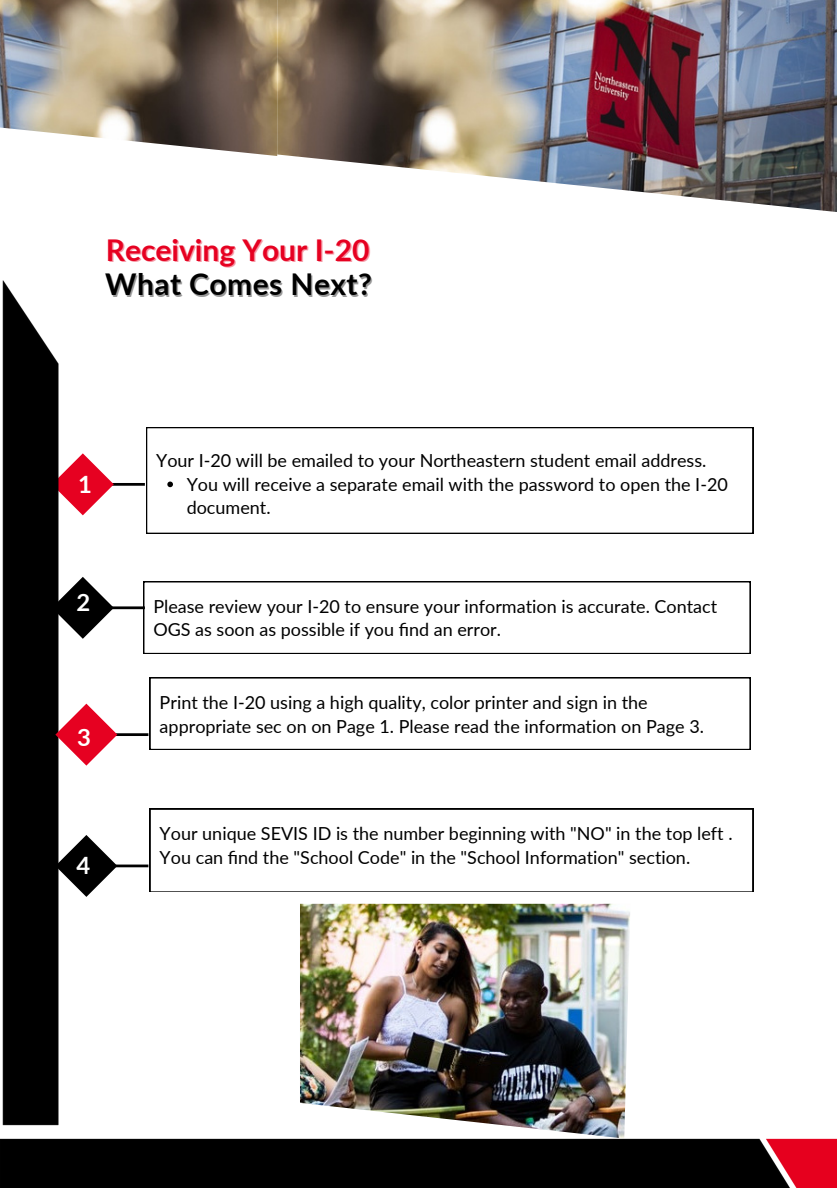
<style>
.page{position:relative;width:837px;height:1188px;background:#fff}
.page>*{position:absolute;margin:0;border:0;box-sizing:border-box;transform-origin:0 0}
.t1{font:700 30px "Lato";color:#e60121}
.t2{font:700 30px "Lato";letter-spacing:.015em;color:#000}
.t3{font:700 23.85px "Lato";color:#fff}
.t4{font:18px/23.7px "Lato";color:#000}
</style>
<div class="page">
<hr style="left:112px;top:483px;width:33px;height:3px;background:#000">
<svg style="left:65px;top:453px;width:49px;height:62px"></svg>
<img style="left:2px;top:280px;width:63px;height:846px">
<img style="left:277px;top:0;width:560px;height:212px">
<img style="left:0;top:0;width:277px;height:156px">
<svg style="left:146px;top:427px;width:607px;height:107px"></svg>
<svg style="left:167px;top:482px;width:6px;height:5px"></svg>
<svg style="left:143px;top:581px;width:608px;height:73px"></svg>
<hr style="left:112px;top:606px;width:33px;height:3px;background:#000">
<svg style="left:52px;top:577px;width:62px;height:62px"></svg>
<svg style="left:150px;top:677px;width:600px;height:72px"></svg>
<hr style="left:115px;top:733px;width:33px;height:3px;background:#000">
<svg style="left:55px;top:704px;width:62px;height:62px"></svg>
<svg style="left:150px;top:809px;width:603px;height:83px"></svg>
<hr style="left:115px;top:865px;width:33px;height:2px;background:#000">
<svg style="left:55px;top:835px;width:62px;height:62px"></svg>
<img style="left:300px;top:904px;width:330px;height:228px">
<img style="left:0;top:1132px;width:837px;height:56px">
<p class="t1" style="left:106px;top:231px;width:265px">Receiving Your I-20</p>
<p class="t2" style="left:105px;top:266px;width:268px">What Comes Next?</p>
<p class="t3" style="left:78px;top:469px;width:15px">1</p>
<p class="t3" style="left:77px;top:588px;width:15px">2</p>
<p class="t3" style="left:77px;top:722px;width:15px">3</p>
<p class="t3" style="left:77px;top:851px;width:15px">4</p>
<h1 class="t4" style="left:156px;top:448px;width:552px">Your I-20 will be emailed to your Northeastern student email address.</h1>
<p class="t4" style="left:187px;top:472px;width:543px">You will receive a separate email with the password to open the I-20 document.</p>
<p class="t4" style="left:153px;top:594px;width:565px">Please review your I-20 to ensure your information is accurate. Contact<br>OGS as soon as possible if you find an error.</p>
<p class="t4" style="left:160px;top:690px;width:546px">Print the I-20 using a high quality, color printer and sign in the appropriate sec on on Page 1. Please read the information on Page 3.</p>
<p class="t4" style="left:160px;top:821px;width:574px">Your unique SEVIS ID is the number beginning with "NO" in the top left .<br>You can find the "School Code" in the "School Information" section.</p>
</div>
